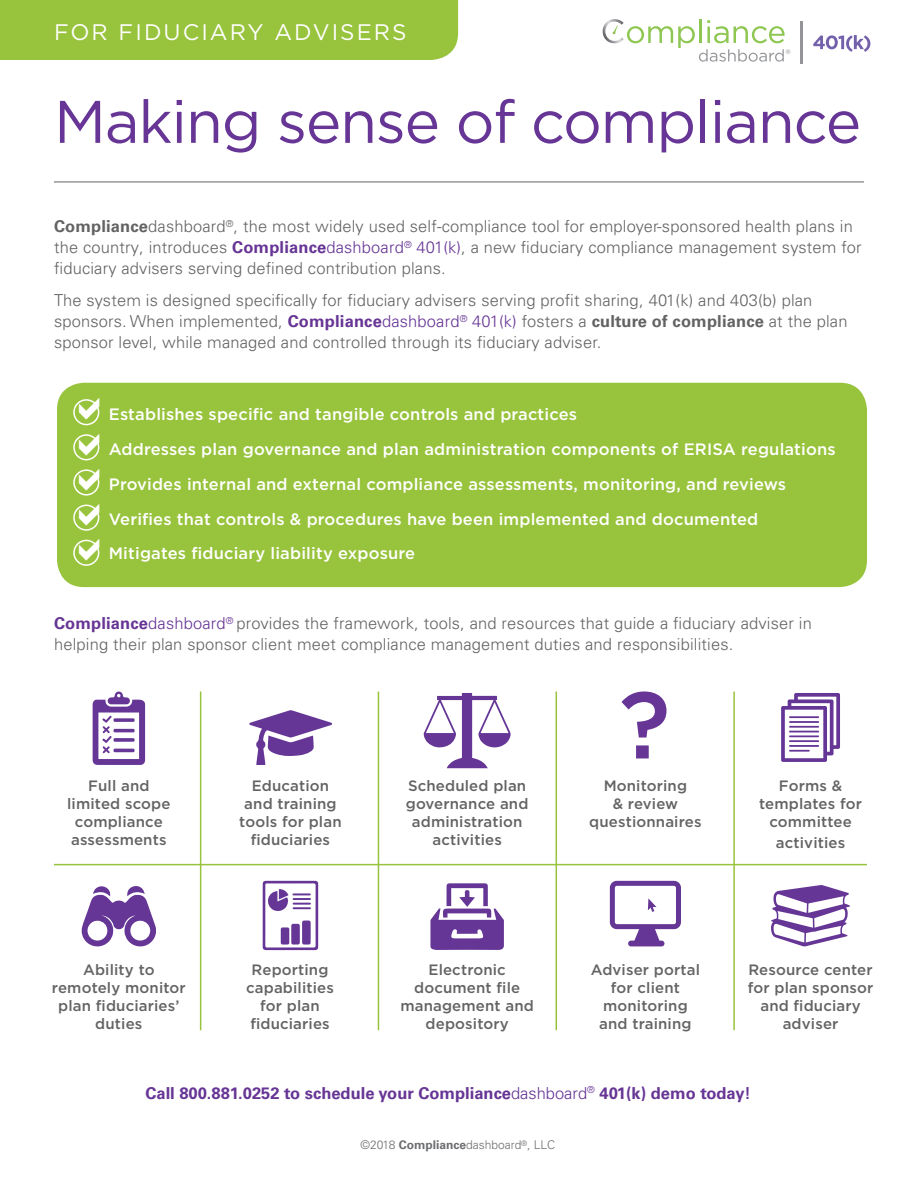
<style>
.page{position:relative;width:918px;height:1188px;background:#fff}
.page>*{position:absolute;margin:0;border:0;box-sizing:border-box;transform-origin:0 0}
.t1{font:500 94.5px "Gotham";color:#663595}
.t2{font:60px "Gotham";letter-spacing:-.02em;color:#663595}
.t3{font:22.5px "Gotham";letter-spacing:.09em;color:#fff}
.t4{font:300 16.5px/21px "Univers LT Pro 45";letter-spacing:.01em;color:#636363}
.t5{font:500 16.5px "Gotham";letter-spacing:.01em;color:#fff}
.t6{font:700 16.5px "Univers LT Pro 65";color:#663595}
.t7{font:500 15px/18px "Gotham";letter-spacing:.01em;color:#636363;text-align:center}
.t8{font:13.5px "Gotham";color:#939598}
.t9{font:300 12px "Univers LT Pro 45";color:#6c6d70}
.s1{font-family:"Univers LT Pro 65";font-weight:700}
.s2{font-family:"Univers LT Pro 65";font-weight:700;color:#663595}
.s3{color:#663595}
.s4{font-family:"Univers LT Pro 45";font-weight:300}
</style>
<div class="page">
<hr style="left:54px;top:182px;width:810px;height:1px;background:#636363">
<div style="left:57px;top:383px;width:810px;height:204px;background:#98c33c;border-radius:27px"></div>
<div style="left:73px;top:399px;width:26px;height:26px;border:2px solid #fff;border-radius:50%"></div>
<div style="left:73px;top:434px;width:26px;height:26px;border:2px solid #fff;border-radius:50%"></div>
<div style="left:73px;top:469px;width:26px;height:27px;border:2px solid #fff;border-radius:50%"></div>
<div style="left:73px;top:505px;width:26px;height:26px;border:2px solid #fff;border-radius:50%"></div>
<div style="left:73px;top:540px;width:26px;height:26px;border:2px solid #fff;border-radius:50%"></div>
<svg style="left:249px;top:710px;width:83px;height:55px"></svg>
<svg style="left:781px;top:693px;width:59px;height:69px"></svg>
<svg style="left:93px;top:691px;width:52px;height:74px"></svg>
<hr style="left:54px;top:864px;width:813px;height:1px;background:#98c33c">
<hr style="left:200px;top:692px;width:1px;height:338px;background:#98c33c">
<hr style="left:378px;top:692px;width:1px;height:338px;background:#98c33c">
<hr style="left:556px;top:692px;width:1px;height:338px;background:#98c33c">
<hr style="left:733px;top:692px;width:2px;height:338px;background:#98c33c">
<svg style="left:424px;top:693px;width:87px;height:75px"></svg>
<svg style="left:82px;top:886px;width:74px;height:61px"></svg>
<div style="left:610px;top:881px;width:71px;height:48px;border:5px solid #653695;border-radius:4px"></div>
<svg style="left:633px;top:927px;width:28px;height:14px"></svg>
<div style="left:628px;top:941px;width:36px;height:5px;background:#653695;border-radius:3px"></div>
<svg style="left:648px;top:898px;width:9px;height:14px"></svg>
<svg style="left:430px;top:883px;width:74px;height:67px"></svg>
<svg style="left:771px;top:885px;width:79px;height:62px"></svg>
<svg style="left:263px;top:881px;width:55px;height:69px"></svg>
<svg style="left:603px;top:19px;width:182px;height:43px"></svg>
<hr style="left:801px;top:21px;width:2px;height:43px;background:#939598">
<svg style="left:813px;top:35px;width:57px;height:17px"></svg>
<div style="left:0;top:0;width:458px;height:60px;background:#98c33c"></div>
<svg style="left:79px;top:399px;width:20px;height:21px"></svg>
<svg style="left:79px;top:434px;width:20px;height:21px"></svg>
<svg style="left:79px;top:469px;width:20px;height:21px"></svg>
<svg style="left:79px;top:504px;width:20px;height:21px"></svg>
<svg style="left:79px;top:539px;width:20px;height:22px"></svg>
<p class="t3" style="left:54px;top:17px;width:354px">FOR FIDUCIARY ADVISERS</p>
<p class="t8" style="left:785px;top:46px;width:7px">®</p>
<p class="t2" style="left:54px;top:83px;width:809px">Making sense of compliance</p>
<p class="t4" style="left:54px;top:216px;width:809px"><span class="s1">Compliance</span>dashboard<sup>®</sup>, the most widely used self-compliance tool for employer-sponsored health plans in the country, introduces <span class="s2">Compliance</span><span class="s3">dashboard</span><sup>®</sup> <span class="s3">401(k)</span>, a new fiduciary compliance management system for fiduciary advisers serving defined contribution plans.</p>
<p class="t4" style="left:54px;top:290px;width:795px">The system is designed specifically for fiduciary advisers serving profit sharing, 401(k) and 403(b) plan sponsors. When implemented, <span class="s2">Compliance</span><span class="s3">dashboard</span><sup>®</sup> <span class="s3">401(k)</span> fosters a <span class="s1">culture of compliance</span> at the plan sponsor level, while managed and controlled through its fiduciary adviser.</p>
<p class="t5" style="left:109px;top:404px;width:470px">Establishes specific and tangible controls and practices</p>
<p class="t5" style="left:109px;top:438px;width:728px">Addresses plan governance and plan administration components of ERISA regulations</p>
<p class="t5" style="left:109px;top:473px;width:679px">Provides internal and external compliance assessments, monitoring, and reviews</p>
<p class="t5" style="left:109px;top:508px;width:651px">Verifies that controls &amp; procedures have been implemented and documented</p>
<p class="t5" style="left:109px;top:543px;width:308px">Mitigates fiduciary liability exposure</p>
<p class="t4" style="left:54px;top:613px;width:759px"><span class="s2">Compliance</span><span class="s3">dashboard</span><sup>®</sup> provides the framework, tools, and resources that guide a fiduciary adviser in helping their plan sponsor client meet compliance management duties and responsibilities.</p>
<p class="t1" style="left:619px;top:663px;width:53px">?</p>
<p class="t7" style="left:67px;top:776px;width:105px">Full and limited scope compliance assessments</p>
<p class="t7" style="left:239px;top:776px;width:104px">Education and training tools for plan fiduciaries</p>
<p class="t7" style="left:589px;top:776px;width:114px">Monitoring<br>&amp; review questionnaires</p>
<p class="t7" style="left:759px;top:776px;width:104px">Forms &amp; templates for committee</p>
<p class="t7" style="left:406px;top:776px;width:124px">Scheduled plan governance and administration activities</p>
<p class="t7" style="left:776px;top:833px;width:71px">activities</p>
<p class="t7" style="left:52px;top:961px;width:135px">Ability to remotely monitor plan fiduciaries’ duties</p>
<p class="t7" style="left:246px;top:961px;width:89px">Reporting capabilities for plan fiduciaries</p>
<p class="t7" style="left:591px;top:961px;width:111px">Adviser portal for client monitoring and training</p>
<p class="t7" style="left:748px;top:961px;width:127px">Resource center for plan sponsor and fiduciary adviser</p>
<p class="t7" style="left:400px;top:961px;width:135px">Electronic document file management and depository</p>
<p class="t6" style="left:145px;top:1083px;width:607px">Call 800.881.0252 to schedule your Compliance<span class="s4">dashboard</span><sup>®</sup> 401(k) demo today!</p>
<p class="t9" style="left:361px;top:1137px;width:196px">©2018 <span class="s1">Compliance</span>dashboard<sup>®</sup>, LLC</p>
</div>
